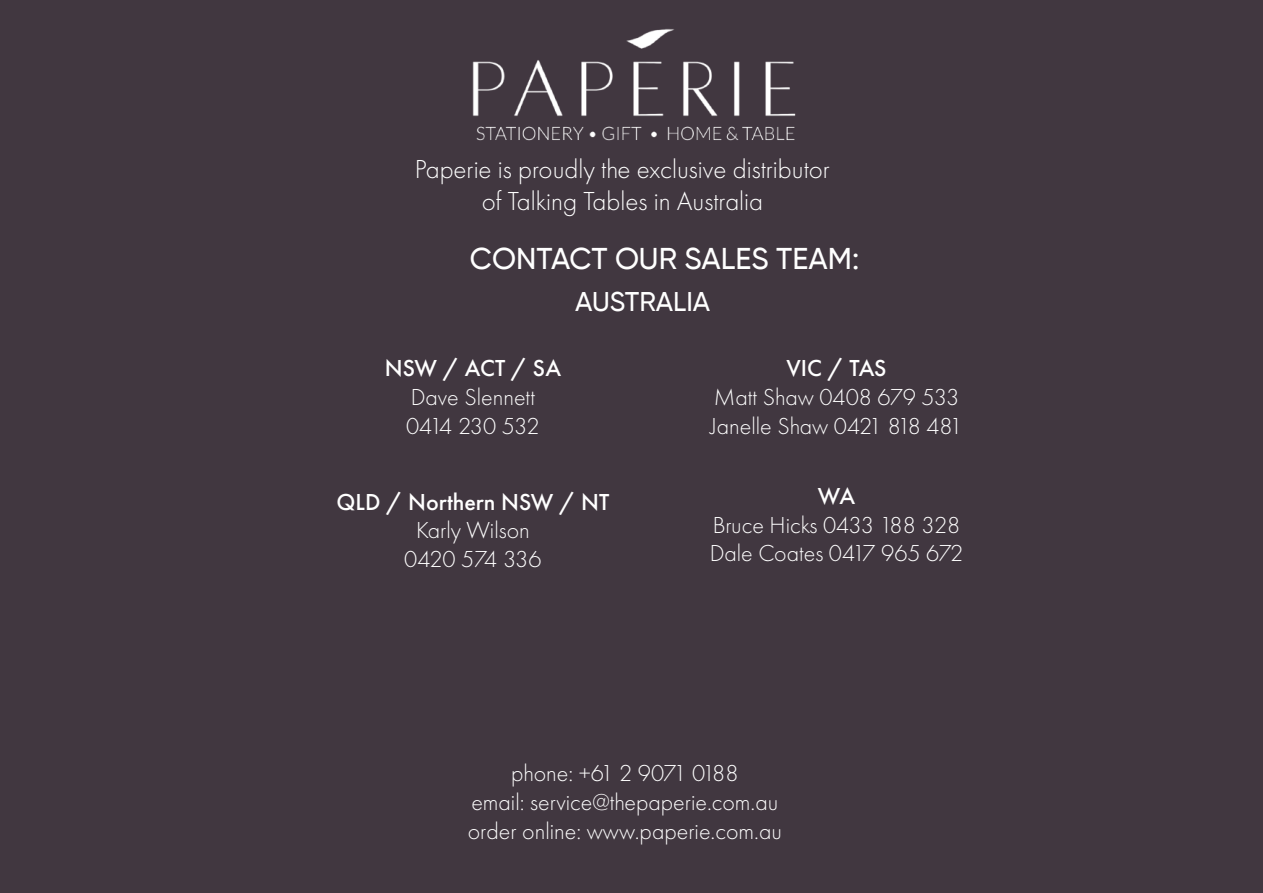
<style>
.page{position:relative;width:1263px;height:893px;background:#fff}
.page>*{position:absolute;margin:0;border:0;box-sizing:border-box;transform-origin:0 0}
.t1{font:500 30px "Gilroy";color:#fff}
.t2{font:300 27px/32.4px "Futura PT";color:#fff;text-align:center}
.t3{font:500 27px "Gilroy";color:#fff}
.t4{font:300 24px/28.8px "Futura PT";color:#fff}
.t5{font:500 24px "Futura PT";color:#fff}
</style>
<div class="page">
<div style="left:0;top:0;width:1263px;height:892px;background:#413740"></div>
<img style="left:472px;top:28px;width:324px;height:113px">
<p class="t2" style="left:415px;top:153px;width:417px">Paperie is proudly the exclusive distributor of Talking Tables in Australia</p>
<p class="t1" style="left:470px;top:240px;width:391px">CONTACT OUR SALES TEAM:</p>
<p class="t3" style="left:575px;top:284px;width:137px">AUSTRALIA</p>
<p class="t5" style="left:385px;top:354px;width:178px">NSW / ACT / SA</p>
<p class="t4" style="left:406px;top:383px;width:135px">Dave Slennett<br>0414 230 532</p>
<p class="t5" style="left:786px;top:354px;width:102px">VIC / TAS</p>
<p class="t4" style="left:710px;top:383px;width:254px">Matt Shaw 0408 679 533<br>Janelle Shaw 0421 818 481</p>
<p class="t5" style="left:337px;top:487px;width:274px">QLD / Northern NSW / NT</p>
<p class="t4" style="left:404px;top:516px;width:139px;text-align:center">Karly Wilson<br>0420 574 336</p>
<p class="t5" style="left:818px;top:481px;width:39px">WA</p>
<p class="t4" style="left:710px;top:510px;width:255px">Bruce Hicks 0433 188 328<br>Dale Coates 0417 965 672</p>
<p class="t4" style="left:468px;top:759px;width:316px;text-align:center">phone: +61 2 9071 0188<br>email: service@thepaperie.com.au order online: www.paperie.com.au</p>
</div>
